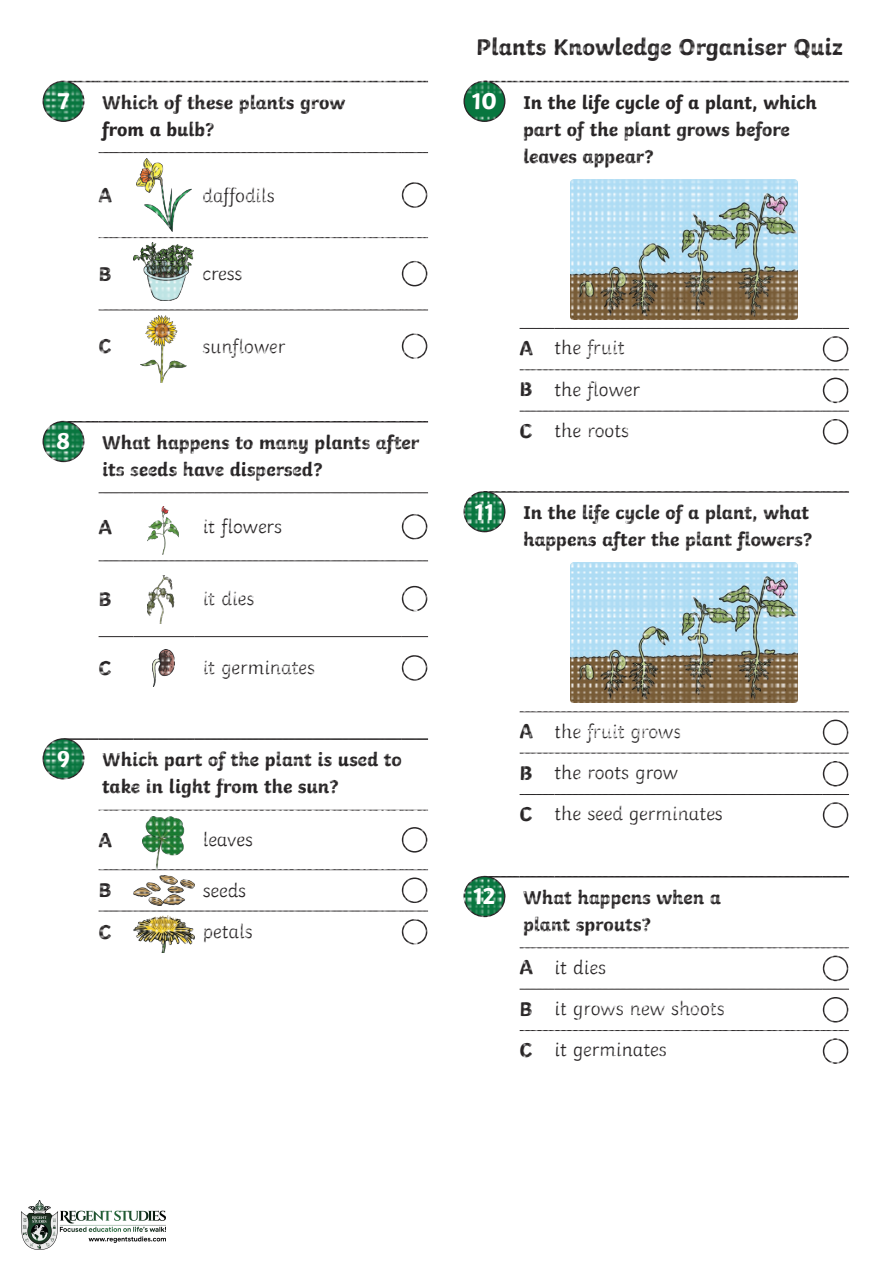
<style>
.page{position:relative;width:893px;height:1263px;background:#fff}
.page>*{position:absolute;margin:0;border:0;box-sizing:border-box;transform-origin:0 0}
.KS1_Body_Copy{font:700 24px "Twinkl";color:#282526}
.KS2_Body_Copy{font:700 24px "Twinkl";color:#fff}
.KS2_Body_Copy-2{font:700 21px "Twinkl";color:#282526}
.KS2_Body_Copy-3{font:700 19.5px/27px "Twinkl";color:#282526}
.KS2_Body_Copy-4{font:300 19.5px "Twinkl";color:#282526}
</style>
<div class="page">
<img style="left:21px;top:80px;width:829px;height:1170px">
<img style="left:22px;top:1200px;width:143px;height:49px">
<p class="KS2_Body_Copy" style="left:57px;top:81px;width:14px">7</p>
<p class="KS2_Body_Copy-3" style="left:102px;top:86px;width:245px">Which of these plants grow from a bulb?</p>
<p class="KS2_Body_Copy-2" style="left:99px;top:178px;width:15px">A</p>
<p class="KS2_Body_Copy-4" style="left:202px;top:180px;width:74px">daffodils</p>
<p class="KS2_Body_Copy-2" style="left:99px;top:256px;width:14px">B</p>
<p class="KS2_Body_Copy-4" style="left:202px;top:259px;width:42px">cress</p>
<p class="KS2_Body_Copy-2" style="left:99px;top:329px;width:14px">C</p>
<p class="KS2_Body_Copy-4" style="left:202px;top:331px;width:84px">sunflower</p>
<p class="KS2_Body_Copy" style="left:56px;top:422px;width:16px">8</p>
<p class="KS2_Body_Copy-3" style="left:102px;top:427px;width:319px">What happens to many plants after its seeds have dispersed?</p>
<p class="KS2_Body_Copy-2" style="left:99px;top:509px;width:15px">A</p>
<p class="KS2_Body_Copy-4" style="left:203px;top:512px;width:81px">it flowers</p>
<p class="KS2_Body_Copy-2" style="left:99px;top:581px;width:14px">B</p>
<p class="KS2_Body_Copy-4" style="left:203px;top:584px;width:53px">it dies</p>
<p class="KS2_Body_Copy-2" style="left:99px;top:650px;width:14px">C</p>
<p class="KS2_Body_Copy-4" style="left:203px;top:653px;width:114px">it germinates</p>
<p class="KS2_Body_Copy" style="left:57px;top:739px;width:15px">9</p>
<p class="KS2_Body_Copy-3" style="left:102px;top:744px;width:301px">Which part of the plant is used to take in light from the sun?</p>
<p class="KS2_Body_Copy-2" style="left:99px;top:822px;width:15px">A</p>
<p class="KS2_Body_Copy-4" style="left:203px;top:825px;width:52px">leaves</p>
<p class="KS2_Body_Copy-2" style="left:99px;top:873px;width:14px">B</p>
<p class="KS2_Body_Copy-4" style="left:203px;top:876px;width:45px">seeds</p>
<p class="KS2_Body_Copy-2" style="left:99px;top:914px;width:14px">C</p>
<p class="KS2_Body_Copy-4" style="left:203px;top:917px;width:51px">petals</p>
<p class="KS1_Body_Copy" style="left:476px;top:27px;width:368px">Plants Knowledge Organiser Quiz</p>
<p class="KS2_Body_Copy" style="left:472px;top:81px;width:27px">10</p>
<p class="KS2_Body_Copy-3" style="left:523px;top:86px;width:295px">In the life cycle of a plant, which part of the plant grows before leaves appear?</p>
<p class="KS2_Body_Copy-2" style="left:520px;top:331px;width:15px">A</p>
<p class="KS2_Body_Copy-4" style="left:554px;top:333px;width:72px">the fruit</p>
<p class="KS2_Body_Copy-2" style="left:520px;top:372px;width:14px">B</p>
<p class="KS2_Body_Copy-4" style="left:554px;top:374px;width:87px">the flower</p>
<p class="KS2_Body_Copy-2" style="left:520px;top:413px;width:14px">C</p>
<p class="KS2_Body_Copy-4" style="left:554px;top:416px;width:76px">the roots</p>
<p class="KS2_Body_Copy" style="left:474px;top:492px;width:21px">11</p>
<p class="KS2_Body_Copy-3" style="left:523px;top:497px;width:291px">In the life cycle of a plant, what happens after the plant flowers?</p>
<p class="KS2_Body_Copy-2" style="left:520px;top:714px;width:15px">A</p>
<p class="KS2_Body_Copy-4" style="left:554px;top:716px;width:128px">the fruit grows</p>
<p class="KS2_Body_Copy-2" style="left:520px;top:755px;width:14px">B</p>
<p class="KS2_Body_Copy-4" style="left:554px;top:758px;width:125px">the roots grow</p>
<p class="KS2_Body_Copy-2" style="left:520px;top:797px;width:14px">C</p>
<p class="KS2_Body_Copy-4" style="left:554px;top:799px;width:170px">the seed germinates</p>
<p class="KS2_Body_Copy" style="left:473px;top:876px;width:24px">12</p>
<p class="KS2_Body_Copy-3" style="left:523px;top:882px;width:199px">What happens when a plant sprouts?</p>
<p class="KS2_Body_Copy-2" style="left:520px;top:950px;width:15px">A</p>
<p class="KS2_Body_Copy-4" style="left:554px;top:952px;width:53px">it dies</p>
<p class="KS2_Body_Copy-2" style="left:520px;top:991px;width:14px">B</p>
<p class="KS2_Body_Copy-4" style="left:554px;top:994px;width:172px">it grows new shoots</p>
<p class="KS2_Body_Copy-2" style="left:520px;top:1033px;width:14px">C</p>
<p class="KS2_Body_Copy-4" style="left:554px;top:1035px;width:114px">it germinates</p>
</div>
